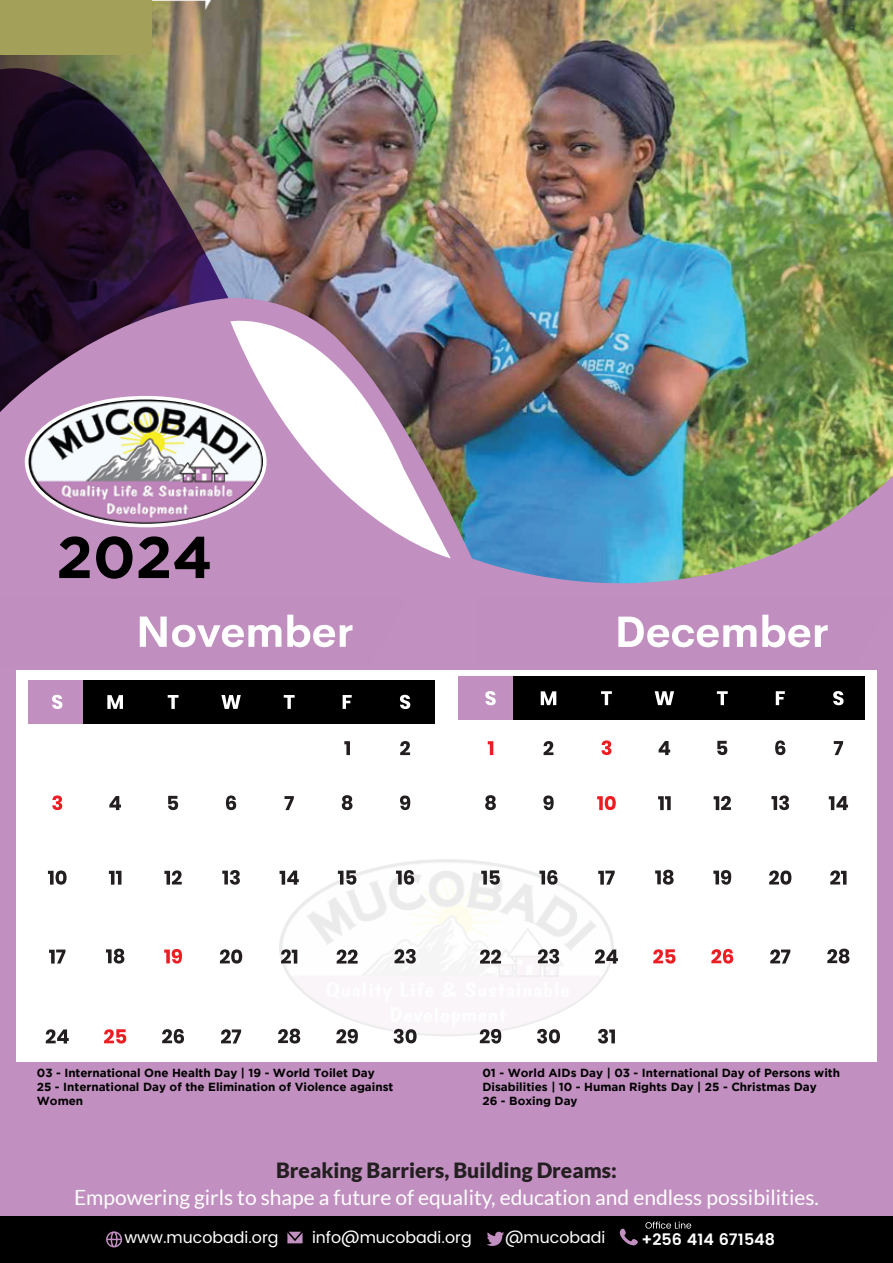
<style>
.page{position:relative;width:893px;height:1263px;background:#fff}
.page>*{position:absolute;margin:0;border:0;box-sizing:border-box;transform-origin:0 0}
.t1{font:700 58.65px "Gotham";color:#000}
.t2{font:21px "Lato";color:#fff}
.t3{font:900 21px "Lato";color:#231f20}
.t4{font:15.9px "Poppins";color:#fff}
.t5{font:600 15.9px "Poppins";color:#fff}
.t6{font:700 11.7px/14.1px "Gotham";color:#000}
</style>
<div class="page">
<div style="left:0;top:182px;width:893px;height:1011px;background:#c18fc0"></div>
<img style="left:0;top:0;width:893px;height:583px">
<div style="left:0;top:0;width:152px;height:55px;background:#a3a05a"></div>
<svg style="left:230px;top:303px;width:221px;height:255px"></svg>
<div style="left:0;top:1193px;width:893px;height:70px;background:#c18fc0"></div>
<svg style="left:0;top:68px;width:228px;height:344px"></svg>
<svg style="left:25px;top:396px;width:242px;height:131px"></svg>
<img style="left:28px;top:399px;width:235px;height:125px">
<svg style="left:139px;top:614px;width:214px;height:34px"></svg>
<svg style="left:618px;top:614px;width:210px;height:34px"></svg>
<div style="left:16px;top:670px;width:861px;height:391px;background:#fff"></div>
<img style="left:279px;top:859px;width:335px;height:177px">
<div style="left:28px;top:680px;width:407px;height:44px;background:#000"></div>
<div style="left:28px;top:680px;width:55px;height:44px;background:#c18fc0"></div>
<svg style="left:52px;top:695px;width:10px;height:14px"></svg>
<svg style="left:52px;top:795px;width:10px;height:15px"></svg>
<svg style="left:48px;top:870px;width:19px;height:15px"></svg>
<svg style="left:49px;top:949px;width:16px;height:14px"></svg>
<svg style="left:46px;top:1029px;width:23px;height:14px"></svg>
<svg style="left:107px;top:695px;width:16px;height:14px"></svg>
<svg style="left:109px;top:796px;width:12px;height:14px"></svg>
<svg style="left:109px;top:871px;width:12px;height:14px"></svg>
<svg style="left:106px;top:949px;width:18px;height:14px"></svg>
<svg style="left:104px;top:1029px;width:22px;height:14px"></svg>
<svg style="left:168px;top:695px;width:11px;height:14px"></svg>
<svg style="left:168px;top:796px;width:10px;height:14px"></svg>
<svg style="left:164px;top:870px;width:18px;height:15px"></svg>
<svg style="left:164px;top:949px;width:18px;height:14px"></svg>
<svg style="left:162px;top:1029px;width:22px;height:14px"></svg>
<svg style="left:221px;top:695px;width:20px;height:14px"></svg>
<svg style="left:226px;top:795px;width:10px;height:15px"></svg>
<svg style="left:222px;top:870px;width:18px;height:15px"></svg>
<svg style="left:220px;top:949px;width:22px;height:14px"></svg>
<svg style="left:221px;top:1029px;width:20px;height:14px"></svg>
<svg style="left:284px;top:695px;width:11px;height:14px"></svg>
<svg style="left:285px;top:796px;width:9px;height:14px"></svg>
<svg style="left:280px;top:870px;width:19px;height:15px"></svg>
<svg style="left:281px;top:949px;width:16px;height:14px"></svg>
<svg style="left:278px;top:1028px;width:22px;height:15px"></svg>
<svg style="left:343px;top:695px;width:9px;height:14px"></svg>
<svg style="left:344px;top:741px;width:6px;height:14px"></svg>
<svg style="left:342px;top:795px;width:10px;height:15px"></svg>
<svg style="left:338px;top:870px;width:18px;height:15px"></svg>
<svg style="left:337px;top:949px;width:21px;height:14px"></svg>
<svg style="left:336px;top:1029px;width:22px;height:14px"></svg>
<svg style="left:400px;top:695px;width:10px;height:14px"></svg>
<svg style="left:400px;top:741px;width:10px;height:14px"></svg>
<svg style="left:400px;top:795px;width:10px;height:15px"></svg>
<svg style="left:396px;top:870px;width:18px;height:15px"></svg>
<svg style="left:394px;top:949px;width:22px;height:14px"></svg>
<svg style="left:394px;top:1029px;width:23px;height:14px"></svg>
<div style="left:458px;top:676px;width:407px;height:44px;background:#000"></div>
<div style="left:458px;top:676px;width:55px;height:44px;background:#c18fc0"></div>
<svg style="left:655px;top:691px;width:19px;height:14px"></svg>
<svg style="left:659px;top:741px;width:11px;height:14px"></svg>
<svg style="left:658px;top:796px;width:13px;height:14px"></svg>
<svg style="left:655px;top:870px;width:19px;height:15px"></svg>
<svg style="left:653px;top:949px;width:22px;height:14px"></svg>
<svg style="left:717px;top:691px;width:11px;height:14px"></svg>
<svg style="left:717px;top:741px;width:10px;height:14px"></svg>
<svg style="left:714px;top:796px;width:17px;height:14px"></svg>
<svg style="left:713px;top:870px;width:18px;height:15px"></svg>
<svg style="left:711px;top:949px;width:22px;height:14px"></svg>
<svg style="left:776px;top:691px;width:9px;height:14px"></svg>
<svg style="left:775px;top:740px;width:10px;height:15px"></svg>
<svg style="left:771px;top:795px;width:18px;height:15px"></svg>
<svg style="left:769px;top:870px;width:22px;height:15px"></svg>
<svg style="left:770px;top:949px;width:20px;height:14px"></svg>
<svg style="left:833px;top:691px;width:11px;height:14px"></svg>
<svg style="left:834px;top:741px;width:9px;height:14px"></svg>
<svg style="left:829px;top:796px;width:19px;height:14px"></svg>
<svg style="left:830px;top:870px;width:16px;height:15px"></svg>
<svg style="left:827px;top:949px;width:22px;height:14px"></svg>
<svg style="left:485px;top:691px;width:11px;height:14px"></svg>
<svg style="left:488px;top:741px;width:5px;height:14px"></svg>
<svg style="left:485px;top:795px;width:11px;height:15px"></svg>
<svg style="left:481px;top:870px;width:19px;height:15px"></svg>
<svg style="left:480px;top:949px;width:21px;height:14px"></svg>
<svg style="left:480px;top:1029px;width:21px;height:14px"></svg>
<svg style="left:541px;top:691px;width:15px;height:14px"></svg>
<svg style="left:544px;top:741px;width:9px;height:14px"></svg>
<svg style="left:543px;top:795px;width:11px;height:15px"></svg>
<svg style="left:539px;top:870px;width:19px;height:15px"></svg>
<svg style="left:538px;top:949px;width:21px;height:14px"></svg>
<svg style="left:537px;top:1029px;width:23px;height:14px"></svg>
<svg style="left:601px;top:691px;width:11px;height:14px"></svg>
<svg style="left:601px;top:740px;width:10px;height:15px"></svg>
<svg style="left:597px;top:796px;width:19px;height:14px"></svg>
<svg style="left:598px;top:871px;width:17px;height:14px"></svg>
<svg style="left:595px;top:949px;width:23px;height:14px"></svg>
<svg style="left:598px;top:1029px;width:17px;height:14px"></svg>
<div style="left:0;top:1216px;width:893px;height:47px;background:#000"></div>
<svg style="left:106px;top:1231px;width:16px;height:16px"></svg>
<svg style="left:287px;top:1232px;width:16px;height:11px"></svg>
<svg style="left:487px;top:1232px;width:17px;height:14px"></svg>
<svg style="left:620px;top:1228px;width:18px;height:17px"></svg>
<svg style="left:645px;top:1221px;width:46px;height:7px"></svg>
<h1 class="t1" style="left:56px;top:523px;width:158px">2024</h1>
<p class="t6" style="left:37px;top:1066px;width:358px">03 - International One Health Day | 19 - World Toilet Day<br>25 - International Day of the Elimination of Violence against<br>Women</p>
<p class="t6" style="left:482px;top:1066px;width:359px">01 - World AIDs Day | 03 - International Day of Persons with<br>Disabilities | 10 - Human Rights Day | 25 - Christmas Day<br>26 - Boxing Day</p>
<h2 class="t3" style="left:276px;top:1158px;width:342px">Breaking Barriers, Building Dreams:</h2>
<h2 class="t2" style="left:74px;top:1186px;width:746px">Empowering girls to shape a future of equality, education and endless possibilities.</h2>
<h3 class="t4" style="left:124px;top:1226px;width:156px">www.mucobadi.org</h3>
<h3 class="t4" style="left:312px;top:1226px;width:161px">info@mucobadi.org</h3>
<h3 class="t4" style="left:505px;top:1226px;width:102px">@mucobadi</h3>
<h3 class="t5" style="left:641px;top:1227px;width:135px">+256 414 671548</h3>
</div>
